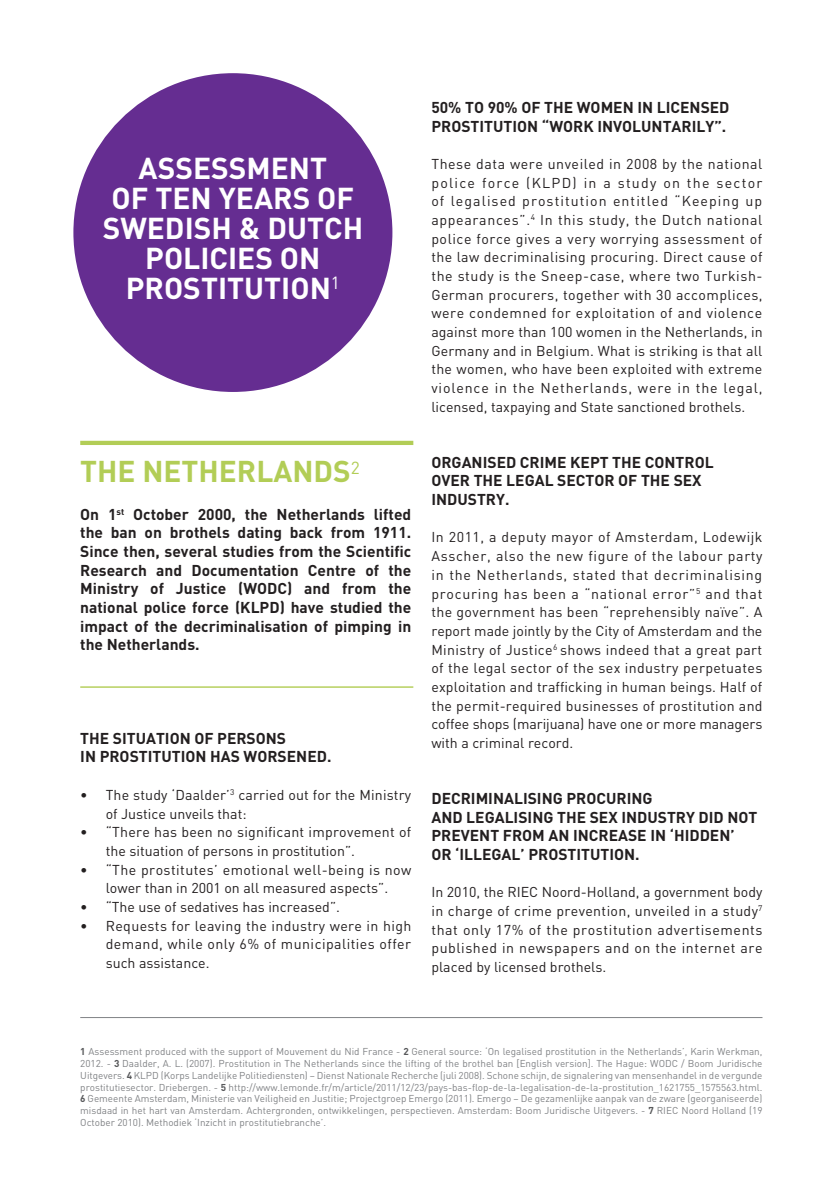
<style>
.page{position:relative;width:840px;height:1191px;background:#fff}
.page>*{position:absolute;margin:0;border:0;box-sizing:border-box;transform-origin:0 0}
.t1{font:700 29.8px/29.8px "DIN";color:#fff;text-align:center}
.t2{font:700 29.6px "DIN";color:#b2cd56}
.t3{font:700 15.6px/18.6px "DIN";color:#231f20}
.t4{font:14.2px/18.6px "DIN";color:#231f20;text-align:justify}
.t5{font:14.2px/18.6px "DIN";letter-spacing:.03em;color:#231f20;text-align:center}
.t6{font:9.8px/11.8px "DIN";color:#808285;text-align:justify}
.s1{font-weight:700;color:#57585a}
</style>
<div class="page">
<hr style="left:80px;top:441px;width:333px;height:4px;background:#b2cd56">
<hr style="left:80px;top:686px;width:333px;height:2px;background:#b2cd56">
<div style="left:73px;top:73px;width:319px;height:319px;background:#652d91;border-radius:50%"></div>
<hr style="left:80px;top:1017px;width:682px;height:1px;background:#808285">
<h1 class="t1" style="left:103px;top:152px;width:262px">ASSESSMENT<br>OF TEN YEARS OF<br>SWEDISH &amp; DUTCH<br>POLICIES ON<br>PROSTITUTION<sup>1</sup></h1>
<h2 class="t2" style="left:80px;top:452px;width:281px">THE N ETHERLANDS<sup>2</sup></h2>
<p class="t3" style="left:80px;top:504px;width:332px;text-align:justify">ON 1<sup>ST</sup> OCTOBER 2000, THE NETHERLANDS LIFTED THE BAN ON BROTHELS DATING BACK FROM 1911.<br>SINCE THEN, SEVERAL STUDIES FROM THE SCIENTIFIC RESEARCH AND DOCUMENTATION CENTRE OF THE M INISTRY OF JUSTICE (WOD</p>
<p class="t3" style="left:80px;top:579px;width:332px;text-align:justify;text-indent:197px">C) AND FROM THE NATIONAL POLICE FORCE (KLPD) HAVE STUDIED THE IMPACT OF THE DECRIMINALISATION OF PIMPING IN THE NETHERLANDS.</p>
<p class="t3" style="left:80px;top:728px;width:252px">THE SITUATION OF PERSONS<br>IN PROSTITUTION HAS WORSENED.</p>
<p class="t4" style="left:106px;top:785px;width:307px;text-indent:-25px">• The study ‘Daalder’<sup>3</sup> carried out for the Ministry of Justice unveils that:</p>
<p class="t4" style="left:106px;top:822px;width:307px;text-indent:-25px">• “There has been no significant improvement of the situation of persons in prostitution”.</p>
<p class="t5" style="left:80px;top:860px;width:332px">• “The prostitutes’ emotional well-being is now lower than in 2001 on all measured aspects”.</p>
<p class="t4" style="left:80px;top:897px;width:261px">• “The use of sedatives has increased”.</p>
<p class="t4" style="left:106px;top:916px;width:307px;text-indent:-25px">• Requests for leaving the industry were in high demand, while only 6% of municipalities offer such assistance.</p>
<p class="t3" style="left:431px;top:97px;width:299px">50% TO 90% OF THE WOMEN IN LICENSED<br>PROSTITUTION “WORK INVOLUNTARILY”.</p>
<p class="t4" style="left:431px;top:154px;width:332px">These data were unveiled in 2008 by the national police force (KLPD) in a study on the sector of legalised prostitution entitled “Keeping up appearances”.<sup>4</sup> In this study, the Dutch national police force gives a very worrying assessment of the law decriminalising procuring. Direct cause of the study is the Sneep-case, where two Turkish-German procurers, together with 30 accomplices, were condemned for exploitation of and violence against more than 100 women in the Netherlands, in Germany and in Belgium. What is striking is that all the women, who have been exploited with extreme violence in the Netherlands, were in the legal, licensed, taxpaying and State sanctioned brothels.</p>
<p class="t3" style="left:431px;top:452px;width:283px">ORGANISED CRIME KEPT THE CONTROL<br>OVER THE LEGAL SECTOR OF THE SEX<br>INDUSTRY.</p>
<p class="t4" style="left:431px;top:528px;width:332px">In 2011, a deputy mayor of Amsterdam, Lodewijk Asscher, also the new figure of the labour party in the Netherlands, stated that decriminalising procuring has been a “national error”<sup>5</sup> and that the government has been “reprehensibly naïve”. A report made jointly by the City of Amsterdam and the Ministry of Justice<sup>6</sup> shows indeed that a great part of the legal sector of the sex industry perpetuates exploitation and trafficking in human beings. Half of the permit-required businesses of prostitution and coffee shops (marijuana) have one or more managers with a criminal record.</p>
<p class="t3" style="left:431px;top:788px;width:327px">DECRIMINALISING PROCURING<br>AND LEGALISING THE SEX INDUSTRY DID NOT PREVENT FROM AN INCREASE IN ‘HIDDEN’ OR ‘ILLEGAL’ PROSTITUTION.</p>
<p class="t4" style="left:431px;top:882px;width:332px">In 2010, the RIEC Noord-Holland, a government body in charge of crime prevention, unveiled in a study<sup>7 </sup>that only 17% of the prostitution advertisements published in newspapers and on the internet are placed by licensed brothels.</p>
<p class="t6" style="left:80px;top:1045px;width:683px"><span class="s1">1</span> Assessment produced with the support of Mouvement du Nid France - <span class="s1">2</span> General source: ‘On legalised prostitution in the Netherlands’, Karin Werkman, 2012. - <span class="s1">3</span> Daalder, A. L. (2007). Prostitution in The Netherlands since the lifting of the brothel ban [English version]. The Hague: WODC / Boom Juridische Uitgevers. <span class="s1">4</span> KLPD (Korps Landelijke Politiediensten) – Dienst Nationale Recherche (juli 2008). Schone schijn, de signalering van mensenhandel in de vergunde prostitutiesector. Driebergen. - <span class="s1">5</span> http://www.lemonde.fr/m/article/2011/12/23/pays-bas-flop-de-la-legalisation-de-la-prostitution_1621755_1575563.html.<br><span class="s1">6</span> Gemeente Amsterdam, Ministerie van Veiligheid en Justitie; Projectgroep Emergo (2011). Emergo – De gezamenlijke aanpak van de zware (georganiseerde) misdaad in het hart van Amsterdam. Achtergronden, ontwikkelingen, perspectieven. Amsterdam: Boom Juridische Uitgevers. - <span class="s1">7</span> RIEC Noord Holland (19<br>October 2010). Methodiek ‘Inzicht in prostitutiebranche’.</p>
</div>
